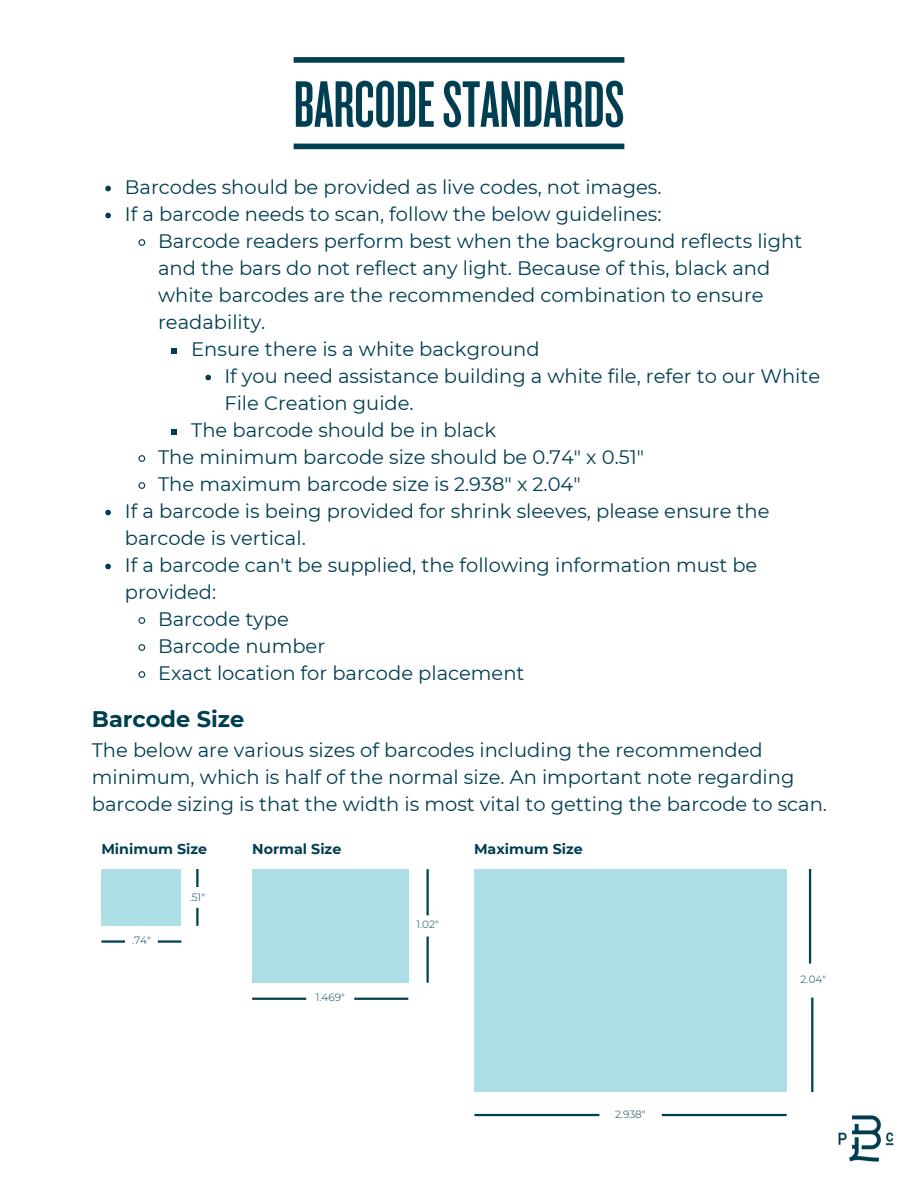
<style>
.page{position:relative;width:918px;height:1188px;background:#fff}
.page>*{position:absolute;margin:0;border:0;box-sizing:border-box;transform-origin:0 0}
.t1{font:68.25px "Knockout 47 Bantamweight";color:#003e51}
.t2{font:700 22.5px "Montserrat";color:#003e51}
.t3{font:19.5px/27px "Montserrat";color:#003e51}
.t4{font:700 14.25px "Montserrat";color:#003e51}
.t5{font:300 10.5px "Montserrat";color:#003e51}
</style>
<div class="page">
<div style="left:294px;top:57px;width:330px;height:6px;background:#003e51"></div>
<div style="left:294px;top:144px;width:330px;height:5px;background:#003e51"></div>
<img style="left:839px;top:1115px;width:55px;height:46px">
<svg style="left:105px;top:186px;width:6px;height:5px"></svg>
<svg style="left:105px;top:213px;width:6px;height:5px"></svg>
<svg style="left:138px;top:239px;width:8px;height:7px"></svg>
<svg style="left:172px;top:348px;width:5px;height:5px"></svg>
<svg style="left:205px;top:375px;width:6px;height:5px"></svg>
<svg style="left:172px;top:429px;width:5px;height:5px"></svg>
<svg style="left:138px;top:455px;width:8px;height:7px"></svg>
<svg style="left:138px;top:482px;width:8px;height:7px"></svg>
<svg style="left:105px;top:510px;width:6px;height:5px"></svg>
<svg style="left:105px;top:564px;width:6px;height:5px"></svg>
<svg style="left:138px;top:617px;width:8px;height:7px"></svg>
<svg style="left:138px;top:644px;width:8px;height:7px"></svg>
<svg style="left:138px;top:671px;width:8px;height:7px"></svg>
<div style="left:101px;top:869px;width:80px;height:56px;background:#acdee6"></div>
<div style="left:252px;top:869px;width:157px;height:114px;background:#acdee6"></div>
<div style="left:474px;top:869px;width:313px;height:223px;background:#acdee6"></div>
<hr style="left:101px;top:940px;width:24px;height:3px;background:#003e51">
<hr style="left:158px;top:940px;width:23px;height:3px;background:#003e51">
<hr style="left:196px;top:908px;width:3px;height:18px;background:#003e51">
<hr style="left:196px;top:869px;width:3px;height:18px;background:#003e51">
<hr style="left:427px;top:869px;width:2px;height:46px;background:#003e51">
<hr style="left:427px;top:937px;width:2px;height:46px;background:#003e51">
<hr style="left:354px;top:998px;width:54px;height:2px;background:#003e51">
<hr style="left:252px;top:998px;width:54px;height:2px;background:#003e51">
<hr style="left:811px;top:998px;width:2px;height:94px;background:#003e51">
<hr style="left:809px;top:869px;width:2px;height:95px;background:#003e51">
<hr style="left:662px;top:1114px;width:125px;height:2px;background:#003e51">
<hr style="left:474px;top:1114px;width:125px;height:2px;background:#003e51">
<h1 class="t1" style="left:294px;top:61px;width:332px">BARCODESTANDARDS</h1>
<p class="t3" style="left:125px;top:173px;width:538px">Barcodes should be provided as live codes, not images.</p>
<p class="t3" style="left:125px;top:200px;width:538px">If a barcode needs to scan, follow the below guidelines:</p>
<p class="t3" style="left:158px;top:227px;width:646px">Barcode readers perform best when the background reflects light</p>
<p class="t3" style="left:158px;top:254px;width:614px">and the bars do not reflect any light. Because of this, black and</p>
<p class="t3" style="left:158px;top:281px;width:607px">white barcodes are the recommended combination to ensure</p>
<p class="t3" style="left:158px;top:308px;width:109px">readability.</p>
<p class="t3" style="left:191px;top:335px;width:350px">Ensure there is a white background</p>
<p class="t3" style="left:224px;top:362px;width:597px">If you need assistance building a white file, refer to our White</p>
<p class="t3" style="left:224px;top:389px;width:191px">File Creation guide.</p>
<p class="t3" style="left:191px;top:416px;width:307px">The barcode should be in black</p>
<p class="t3" style="left:158px;top:443px;width:488px">The minimum barcode size should be 0.74" x 0.51"</p>
<p class="t3" style="left:158px;top:470px;width:424px">The maximum barcode size is 2.938" x 2.04"</p>
<p class="t3" style="left:125px;top:497px;width:646px">If a barcode is being provided for shrink sleeves, please ensure the</p>
<p class="t3" style="left:125px;top:524px;width:182px">barcode is vertical.</p>
<p class="t3" style="left:125px;top:551px;width:634px">If a barcode can't be supplied, the following information must be</p>
<p class="t3" style="left:125px;top:578px;width:93px">provided:</p>
<p class="t3" style="left:158px;top:605px;width:132px">Barcode type</p>
<p class="t3" style="left:158px;top:632px;width:169px">Barcode number</p>
<p class="t3" style="left:158px;top:659px;width:368px">Exact location for barcode placement</p>
<p class="t2" style="left:92px;top:705px;width:154px">Barcode Size</p>
<p class="t3" style="left:92px;top:736px;width:737px">The below are various sizes of barcodes including the recommended minimum, which is half of the normal size. An important note regarding barcode sizing is that the width is most vital to getting the barcode to scan.</p>
<p class="t4" style="left:101px;top:841px;width:107px">Minimum Size</p>
<p class="t4" style="left:252px;top:841px;width:91px">Normal Size</p>
<p class="t4" style="left:474px;top:841px;width:110px">Maximum Size</p>
<p class="t5" style="left:132px;top:934px;width:20px">.74"</p>
<p class="t5" style="left:190px;top:891px;width:17px">.51"</p>
<p class="t5" style="left:316px;top:991px;width:31px">1.469"</p>
<p class="t5" style="left:416px;top:918px;width:24px">1.02"</p>
<p class="t5" style="left:615px;top:1107px;width:32px">2.938"</p>
<p class="t5" style="left:801px;top:973px;width:27px">2.04"</p>
</div>
